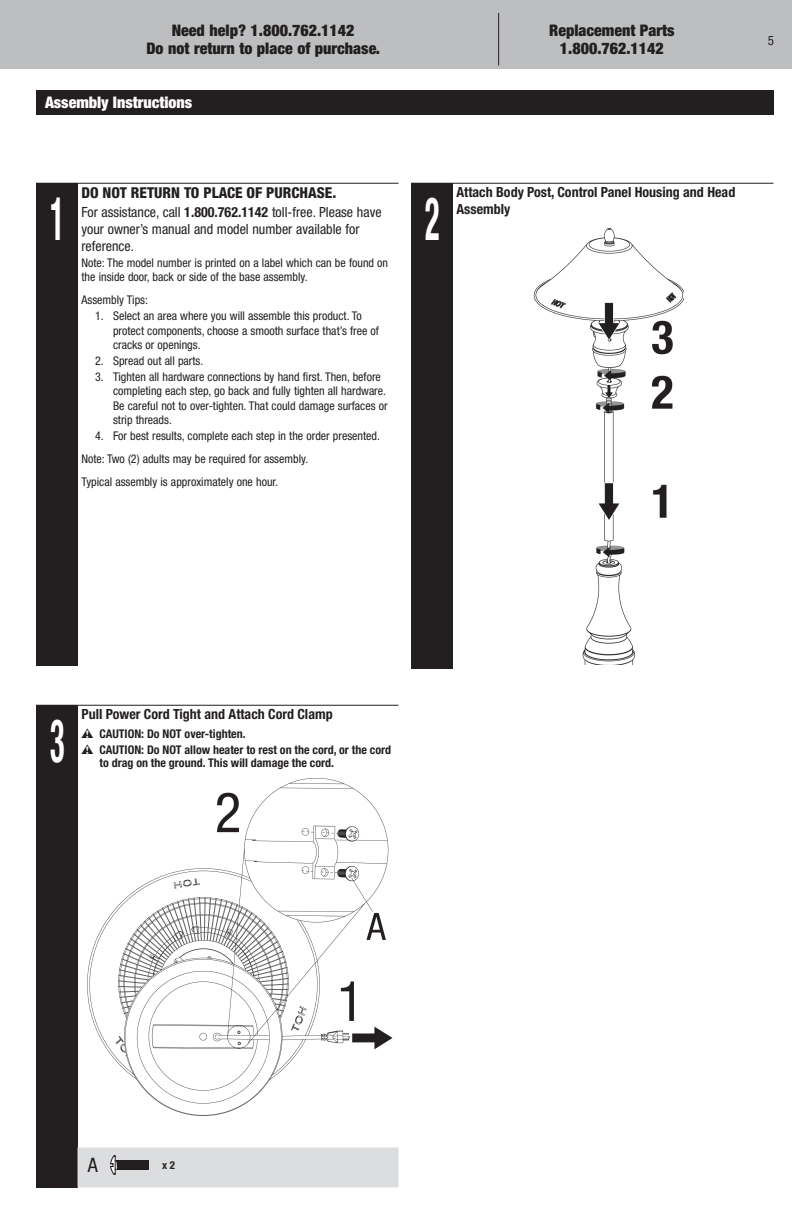
<style>
.page{position:relative;width:792px;height:1224px;background:#fff}
.page>*{position:absolute;margin:0;border:0;box-sizing:border-box;transform-origin:0 0}
.t1{font:700 condensed 60px "Helvetica Neue LT Std";color:#fff;scale:.5 1}
.t2{font:condensed 20px "Helvetica Neue LT Std";color:#231f20}
.t3{font:900 condensed 16px/18px "Helvetica Neue LT Std";color:#231f20;text-align:center}
.t4{font:900 condensed 16px "Helvetica Neue LT Std";color:#fff}
.t5{font:800 condensed 15px "Helvetica Neue LT Std";color:#231f20}
.t6{font:condensed 14px/16.9px "Helvetica Neue LT Std";color:#231f20}
.t7{font:700 condensed 14px/16.8px "Helvetica Neue LT Std";color:#231f20}
.t8{font:condensed 13px "Helvetica Neue LT Std";color:#231f20}
.t9{font:condensed 12px/14.5px "Helvetica Neue LT Std";color:#231f20}
.t10{font:700 condensed 12px/15.9px "Helvetica Neue LT Std";color:#231f20}
.t11{font:700 condensed 11px "Helvetica Neue LT Std";color:#231f20}
.s1{font-weight:700}
.s2{font-family:"Warnings";font-weight:400;font-stretch:normal}
</style>
<div class="page">
<div style="left:0;top:0;width:792px;height:69px;background:#bcbec0"></div>
<hr style="left:498px;top:13px;width:1px;height:53px;background:#231f20">
<div style="left:36px;top:90px;width:738px;height:25px;background:#231f20"></div>
<div style="left:36px;top:183px;width:42px;height:483px;background:#231f20"></div>
<hr style="left:78px;top:183px;width:320px;height:1px;background:#231f20">
<div style="left:411px;top:183px;width:42px;height:485px;background:#231f20"></div>
<hr style="left:453px;top:183px;width:320px;height:1px;background:#231f20">
<img style="left:533px;top:228px;width:151px;height:436px">
<div style="left:36px;top:705px;width:42px;height:482px;background:#231f20"></div>
<hr style="left:78px;top:705px;width:160px;height:1px;background:#231f20">
<hr style="left:238px;top:705px;width:160px;height:1px;background:#231f20">
<img style="left:87px;top:779px;width:306px;height:336px">
<div style="left:78px;top:1148px;width:320px;height:39px;background:#dcddde"></div>
<h3 class="t3" style="left:146px;top:21px;width:235px">Need help? 1.800.762.1142<br>Do not return to place of purchase.</h3>
<h3 class="t3" style="left:549px;top:21px;width:127px">Replacement Parts<br>1.800.762.1142</h3>
<p class="t8" style="left:768px;top:33px;width:8px">5</p>
<h3 class="t4" style="left:45px;top:93px;width:149px">Assembly Instructions</h3>
<h1 class="t1" style="left:50px;top:182px;width:30px">1</h1>
<p class="t5" style="left:82px;top:183px;width:256px">DO NOT RETURN TO PLACE OF PURCHASE.</p>
<p class="t6" style="left:82px;top:204px;width:302px">For assistance, call <span class="s1">1.800.762.1142</span> toll-free. Please have your owner’s manual and model number available for reference.</p>
<p class="t9" style="left:82px;top:255px;width:308px">Note: The model number is printed on a label which can be found on the inside door, back or side of the base assembly.</p>
<p class="t9" style="left:82px;top:293px;width:68px">Assembly Tips:</p>
<p class="t9" style="left:113px;top:309px;width:267px;text-indent:-18px">1. Select an area where you will assemble this product. To protect components, choose a smooth surface that’s free of cracks or openings.</p>
<p class="t9" style="left:95px;top:353px;width:108px">2. Spread out all parts.</p>
<p class="t9" style="left:113px;top:369px;width:276px;text-indent:-18px">3. Tighten all hardware connections by hand first. Then, before completing each step, go back and fully tighten all hardware.<br>Be careful not to over-tighten. That could damage surfaces or strip threads.</p>
<p class="t9" style="left:82px;top:424px;width:298px;line-height:23.1px;text-indent:14px">4. For best results, complete each step in the order presented.<br>Note: Two (2) adults may be required for assembly.<br>Typical assembly is approximately one hour.</p>
<h1 class="t1" style="left:425px;top:182px;width:30px">2</h1>
<p class="t7" style="left:457px;top:184px;width:280px">Attach Body Post, Control Panel Housing and Head<br>Assembly</p>
<h1 class="t1" style="left:50px;top:704px;width:30px">3</h1>
<p class="t7" style="left:82px;top:706px;width:253px">Pull Power Cord Tight and Attach Cord Clamp</p>
<p class="t10" style="left:82px;top:726px;width:311px"><span class="s2">W</span> CAUTION: Do NOT over-tighten.<br><span class="s2">W</span> CAUTION: Do NOT allow heater to rest on the cord, or the cord</p>
<p class="t10" style="left:100px;top:755px;width:236px">to drag on the ground. This will damage the cord.</p>
<h2 class="t2" style="left:88px;top:1154px;width:11px">A</h2>
<p class="t11" style="left:162px;top:1158px;width:15px">x 2</p>
</div>
